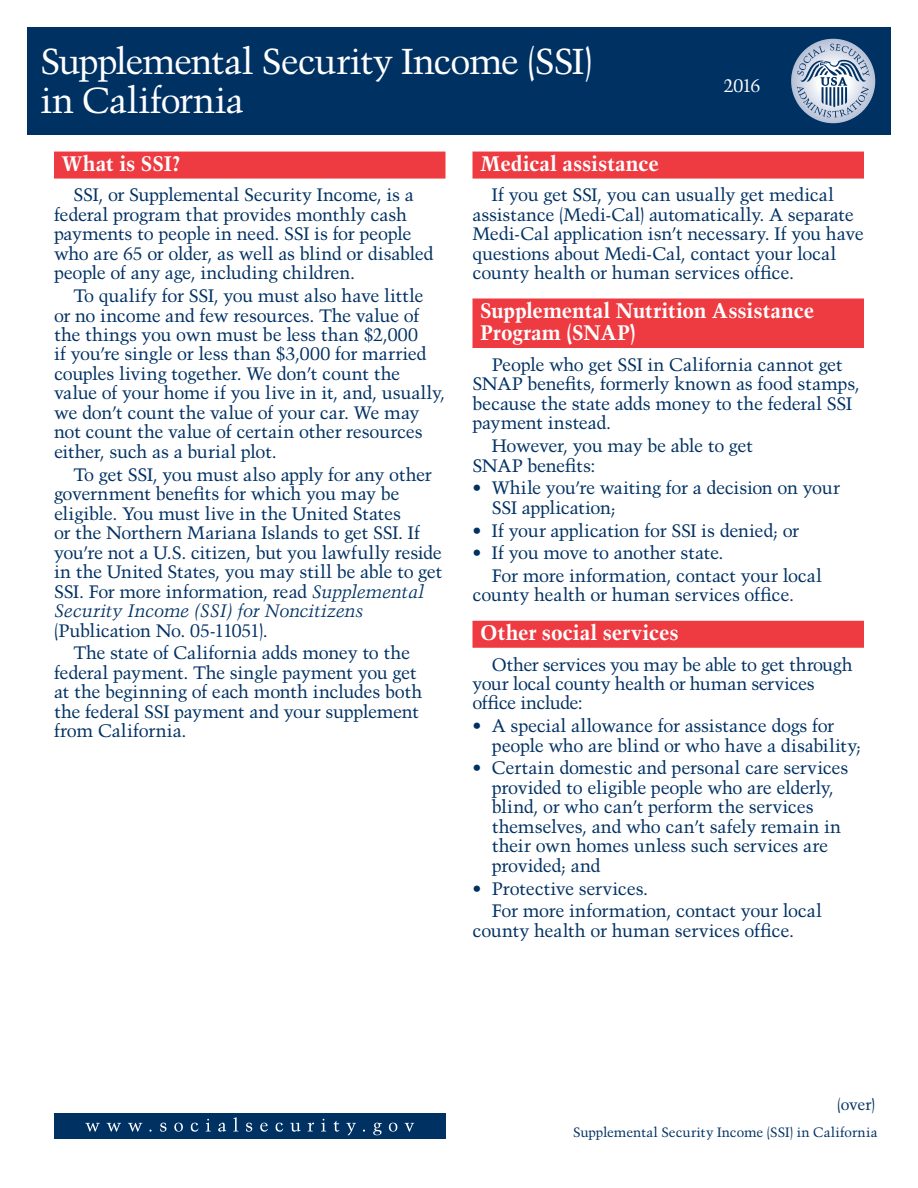
<style>
.page{position:relative;width:918px;height:1188px;background:#fff}
.page>*{position:absolute;margin:0;border:0;box-sizing:border-box;transform-origin:0 0}
.Pub_Title{font:36px/39px "Trump Mediaeval";letter-spacing:-.035em;color:#fff}
.H1-1{font:700 21px "Trump Mediaeval";letter-spacing:-.005em;color:#fff}
.H1-2{font:700 21px/22.5px "Trump Mediaeval";letter-spacing:-.01em;color:#fff}
.Paragraph{font:18px/19.5px "Trump Mediaeval";letter-spacing:-.02em;color:#003163}
.Title_Date{font:18px "Trump Mediaeval";color:#fff}
.t1{font:15.75px "Trump Mediaeval";color:#003163}
.t2{font:13.5px "Trump Mediaeval";color:#003163}
.s1{font-style:italic}
</style>
<div class="page">
<div style="left:27px;top:27px;width:864px;height:108px;background:#003163"></div>
<div style="left:54px;top:1114px;width:392px;height:25px;background:#003163"></div>
<svg style="left:85px;top:1117px;width:329px;height:19px"></svg>
<svg style="left:790px;top:38px;width:86px;height:86px"></svg>
<svg style="left:797px;top:44px;width:73px;height:74px;background:#9eafc5"></svg>
<div style="left:54px;top:152px;width:392px;height:27px;background:#ee3a41"></div>
<div style="left:472px;top:152px;width:392px;height:27px;background:#ee3a41"></div>
<div style="left:472px;top:298px;width:392px;height:50px;background:#ee3a41"></div>
<div style="left:472px;top:621px;width:392px;height:27px;background:#ee3a41"></div>
<p class="Pub_Title" style="left:40px;top:42px;width:554px">Supplemental Security Income (SSI) in California</p>
<h1 class="Title_Date" style="left:724px;top:75px;width:38px">2016</h1>
<h1 class="H1-1" style="left:62px;top:150px;width:121px">What is SSI?</h1>
<p class="Paragraph" style="left:54px;top:185px;width:381px;text-indent:19px">SSI, or Supplemental Security Income, is a federal program that provides monthly cash payments to people in need. SSI is for people who are 65 or older, as well as blind or disabled people of any age, including children.</p>
<p class="Paragraph" style="left:54px;top:286px;width:393px;text-indent:19px">To qualify for SSI, you must also have little<br>or no income and few resources. The value of the things you own must be less than $2,000<br>if you’re single or less than $3,000 for married couples living together. We don’t count the value of your home if you live in it, and, usually, we don’t count the value of your car. We may not count the value of certain other resources either, such as a burial plot.</p>
<p class="Paragraph" style="left:54px;top:464px;width:390px;text-indent:19px">To get SSI, you must also apply for any other government benefits for which you may be eligible. You must live in the United States<br>or the Northern Mariana Islands to get SSI. If you’re not a U.S. citizen, but you lawfully reside in the United States, you may still be able to get SSI. For more information, read <span class="s1">Supplemental Security Income (SSI) for Noncitizens </span>(Publication No. 05-11051).</p>
<p class="Paragraph" style="left:54px;top:643px;width:370px;text-indent:19px">The state of California adds money to the federal payment. The single payment you get at the beginning of each month includes both the federal SSI payment and your supplement from California.</p>
<h1 class="H1-1" style="left:480px;top:150px;width:180px">Medical assistance</h1>
<p class="Paragraph" style="left:472px;top:185px;width:393px;text-indent:19px">If you get SSI, you can usually get medical assistance (Medi-Cal) automatically. A separate Medi-Cal application isn’t necessary. If you have questions about Medi-Cal, contact your local county health or human services office.</p>
<h1 class="H1-2" style="left:480px;top:299px;width:336px">Supplemental Nutrition Assistance<br>Program (SNAP)</h1>
<p class="Paragraph" style="left:472px;top:355px;width:389px;text-indent:19px">People who get SSI in California cannot get SNAP benefits, formerly known as food stamps, because the state adds money to the federal SSI payment instead.</p>
<p class="Paragraph" style="left:472px;top:436px;width:282px;text-indent:19px">However, you may be able to get<br>SNAP benefits:</p>
<p class="Paragraph" style="left:492px;top:478px;width:350px;text-indent:-19px">• While you’re waiting for a decision on your<br>SSI application;</p>
<p class="Paragraph" style="left:472px;top:520px;width:328px">• If your application for SSI is denied; or</p>
<p class="Paragraph" style="left:472px;top:543px;width:253px">• If you move to another state.</p>
<p class="Paragraph" style="left:472px;top:566px;width:351px;text-indent:19px">For more information, contact your local county health or human services office.</p>
<h1 class="H1-1" style="left:480px;top:620px;width:200px">Other social services</h1>
<p class="Paragraph" style="left:472px;top:654px;width:382px;text-indent:19px">Other services you may be able to get through your local county health or human services office include:</p>
<p class="Paragraph" style="left:492px;top:716px;width:371px;text-indent:-19px">• A special allowance for assistance dogs for people who are blind or who have a disability;</p>
<p class="Paragraph" style="left:492px;top:758px;width:358px;text-indent:-19px">• Certain domestic and personal care services provided to eligible people who are elderly, blind, or who can’t perform the services themselves, and who can’t safely remain in their own homes unless such services are provided; and</p>
<p class="Paragraph" style="left:472px;top:878px;width:177px">• Protective services.</p>
<p class="Paragraph" style="left:472px;top:901px;width:351px;text-indent:19px">For more information, contact your local county health or human services office.</p>
<p class="t1" style="left:837px;top:1095px;width:40px">(over)</p>
<p class="t2" style="left:573px;top:1124px;width:306px">Supplemental Security Income (SSI) in California</p>
</div>
